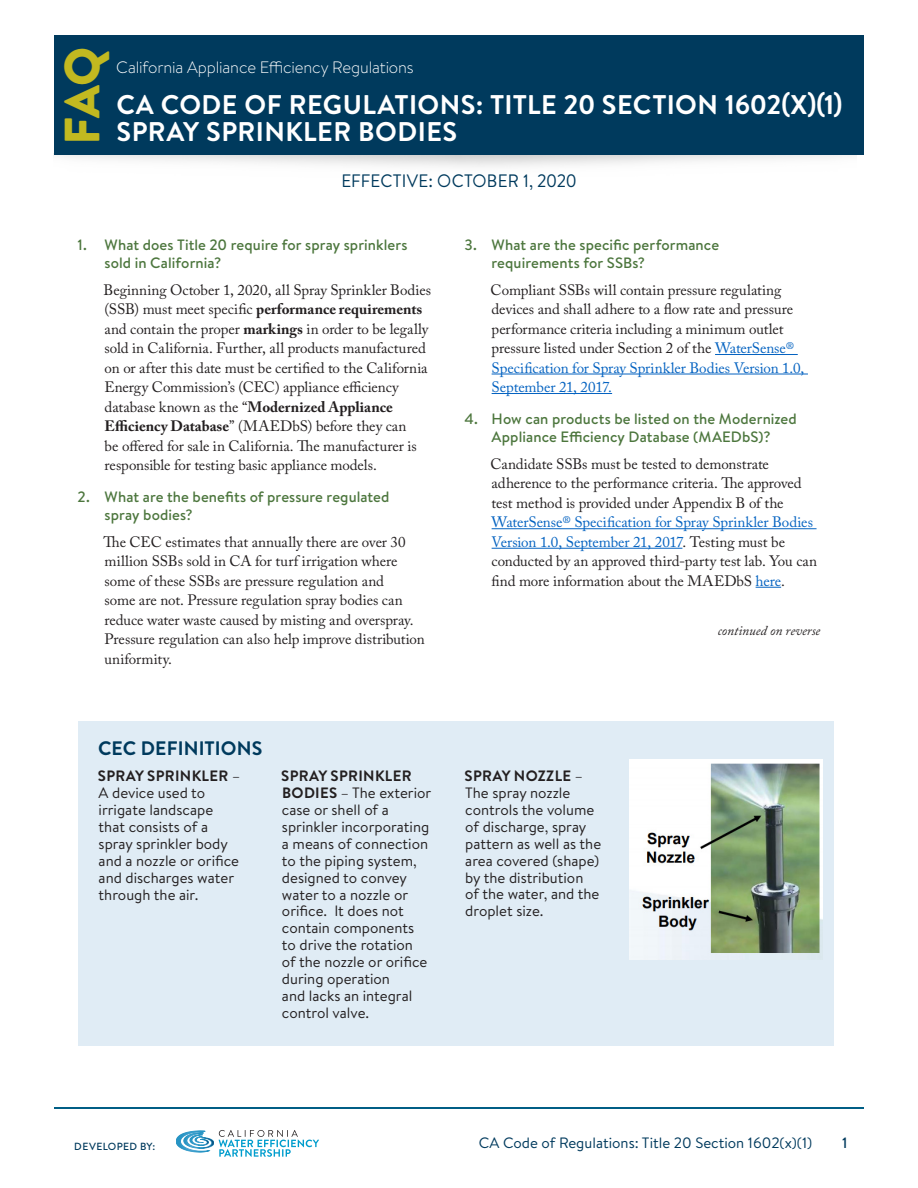
<style>
.page{position:relative;width:918px;height:1188px;background:#fff}
.page>*{position:absolute;margin:0;border:0;box-sizing:border-box;transform-origin:0 0}
.Heading_1{font:900 49.5px "Brandon Grotesque";color:#c2b920}
.t1{font:700 27px "Brandon Text";letter-spacing:.015em;color:#fff}
.Pull_quote{font:700 19.5px "Brandon Text";letter-spacing:.01em;color:#003a5d}
.t2{font:18px "Brandon Text";letter-spacing:.01em;color:#003a5d;scale:.95 1}
.Footnote_text{font:300 16.5px "Brandon Text";letter-spacing:-.01em;color:#fff}
.Text{font:15px/19.5px "Adobe Caslon Pro";letter-spacing:-.005em;color:#231f20}
.t3{font:15px/17px "Brandon Text";color:#231f20}
.t4{font:500 15px/18px "Brandon Text";letter-spacing:.005em;color:#4c763d}
.t5{font:15px "Brandon Text";color:#003a5d}
.t6{font:500 15px "Brandon Text";color:#003a5d}
.Text-2{font:italic 13.5px "Adobe Caslon Pro";color:#231f20}
.t7{font:500 10.35px "Brandon Text";letter-spacing:.035em;color:#003a5d}
.s1{font-weight:700}
.s2{color:#0563c1}
</style>
<div class="page">
<div style="left:54px;top:35px;width:810px;height:120px;background:#003a5d"></div>
<hr style="left:715px;top:354px;width:83px;height:1px;background:#0563c1">
<hr style="left:492px;top:374px;width:316px;height:1px;background:#0563c1">
<hr style="left:492px;top:393px;width:120px;height:1px;background:#0563c1">
<hr style="left:492px;top:528px;width:325px;height:1px;background:#0563c1">
<hr style="left:492px;top:548px;width:190px;height:1px;background:#0563c1">
<svg style="left:756px;top:587px;width:25px;height:1px"></svg>
<svg style="left:176px;top:1130px;width:143px;height:27px"></svg>
<hr style="left:54px;top:1107px;width:810px;height:1px;background:#005e85">
<div style="left:78px;top:722px;width:755px;height:324px;background:#e0ecf5"></div>
<img style="left:629px;top:759px;width:194px;height:200px">
<p class="Heading_1" style="left:48px;top:145px;width:100px;rotate:-90deg">FAQ</p>
<p class="Footnote_text" style="left:116px;top:56px;width:299px">California Appliance Efficiency Regulations</p>
<p class="t1" style="left:117px;top:85px;width:727px">CA CODE OF REGULATIONS: TITLE 20 SECTION 1602(X)(1)</p>
<p class="t1" style="left:117px;top:113px;width:342px">SPRAY SPRINKLER BODIES</p>
<p class="t2" style="left:341px;top:168px;width:249px">EFFECTIVE: OCTOBER 1, 2020</p>
<p class="t4" style="left:105px;top:236px;width:304px;text-indent:-27px">1. What does Title 20 require for spray sprinklers sold in California?</p>
<p class="Text" style="left:104px;top:280px;width:329px">Beginning October 1, 2020, all Spray Sprinkler Bodies (SSB) must meet specific <span class="s1">performance requirements </span>and contain the proper <span class="s1">markings</span> in order to be legally sold in California. Further, all products manufactured on or after this date must be certified to the California Energy Commission’s (CEC) appliance efficiency database known as the “<span class="s1">Modernized Appliance Efficiency Database</span>” (MAEDbS) before they can<br>be offered for sale in California. The manufacturer is responsible for testing basic appliance models.</p>
<p class="t4" style="left:105px;top:488px;width:286px;text-indent:-27px">2. What are the benefits of pressure regulated spray bodies?</p>
<p class="Text" style="left:104px;top:532px;width:323px">The CEC estimates that annually there are over 30 million SSBs sold in CA for turf irrigation where some of these SSBs are pressure regulation and<br>some are not. Pressure regulation spray bodies can reduce water waste caused by misting and overspray.<br>Pressure regulation can also help improve distribution uniformity.</p>
<p class="t4" style="left:492px;top:236px;width:229px;text-indent:-27px">3. What are the specific performance requirements for SSBs?</p>
<p class="Text" style="left:491px;top:280px;width:315px">Compliant SSBs will contain pressure regulating devices and shall adhere to a flow rate and pressure performance criteria including a minimum outlet pressure listed under Section 2 of the <span class="s2">WaterSense® Specification for Spray Sprinkler Bodies Version 1.0, September 21, 2017.</span></p>
<p class="t4" style="left:465px;top:410px;width:334px;text-align:center">4. How can products be listed on the Modernized<br>Appliance Efficiency Database (MAEDbS)?</p>
<p class="Text" style="left:491px;top:454px;width:328px">Candidate SSBs must be tested to demonstrate adherence to the performance criteria. The approved test method is provided under Appendix B of the <span class="s2">WaterSense® Specification for Spray Sprinkler Bodies Version 1.0, September 21, 2017</span>. Testing must be conducted by an approved third-party test lab. You can find more information about the MAEDbS <span class="s2">here</span>.</p>
<p class="Text-2" style="left:718px;top:623px;width:104px">continued on reverse</p>
<p class="Pull_quote" style="left:98px;top:735px;width:166px">CEC DEFINITIONS</p>
<p class="t3" style="left:98px;top:767px;width:144px"><span class="s1">SPRAY SPRINKLER</span> –<br>A device used to irrigate landscape that consists of a spray sprinkler body and a nozzle or orifice and discharges water through the air.</p>
<p class="t3" style="left:281px;top:767px;width:152px"><span class="s1">SPRAY SPRINKLER<br>BODIES</span> – The exterior case or shell of a sprinkler incorporating a means of connection to the piping system, designed to convey water to a nozzle or orifice. It does not contain components to drive the rotation<br>of the nozzle or orifice during operation<br>and lacks an integral control valve.</p>
<p class="t3" style="left:465px;top:767px;width:138px"><span class="s1">SPRAY NOZZLE</span> –<br>The spray nozzle controls the volume of discharge, spray pattern as well as the area covered (shape) by the distribution<br>of the water, and the droplet size.</p>
<p class="t7" style="left:74px;top:1139px;width:82px">DEVELOPED BY:</p>
<p class="t5" style="left:479px;top:1132px;width:335px">CA Code of Regulations: Title 20 Section 1602(x)(1)</p>
<p class="t6" style="left:842px;top:1132px;width:7px">1</p>
</div>
